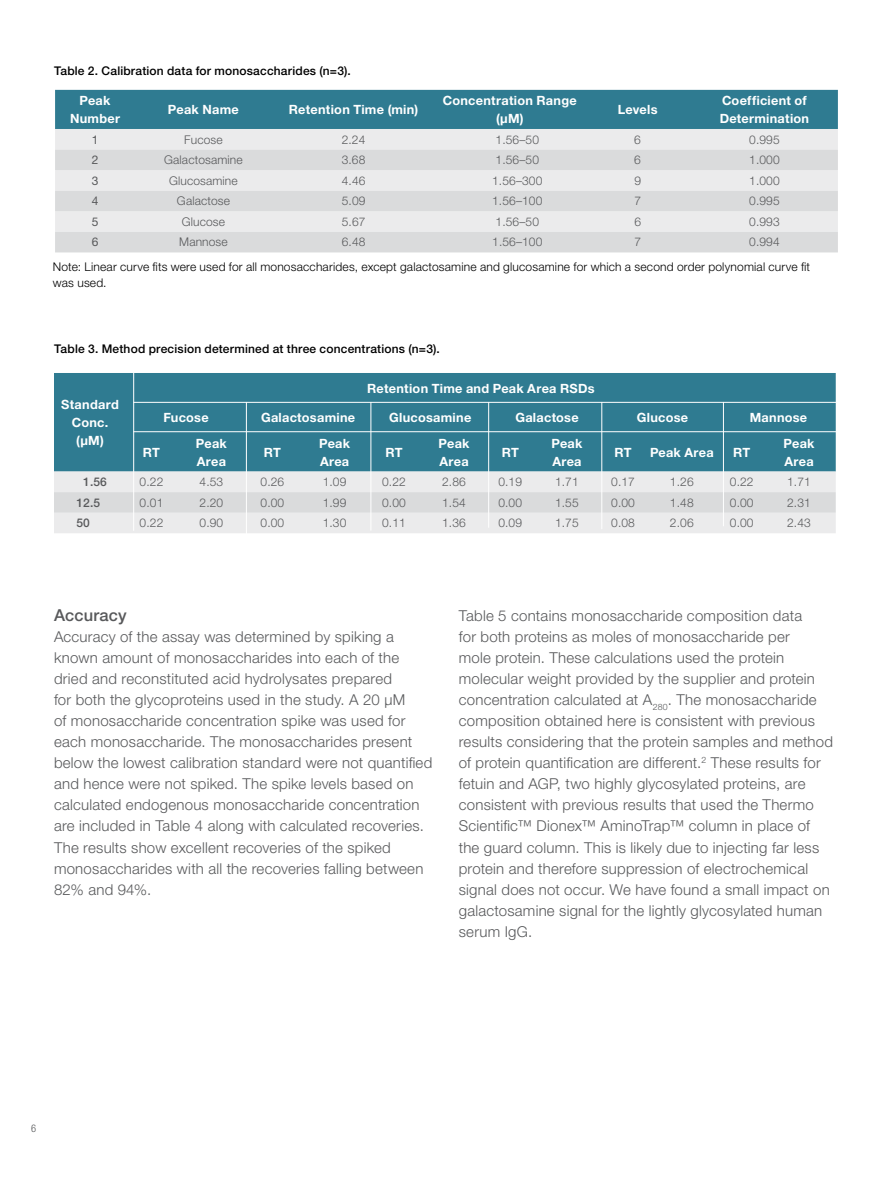
<style>
.page{position:relative;width:893px;height:1187px;background:#fff}
.page>*{position:absolute;margin:0;border:0;box-sizing:border-box;transform-origin:0 0}
.t1{font:500 16.5px "Helvetica Neue LT Std";letter-spacing:.01em;color:#58595b}
.t2{font:300 15px/21px "Helvetica Neue LT Std";letter-spacing:.015em;color:#58595b}
.t3{font:700 12.75px/18px "Helvetica Neue LT Std";letter-spacing:.02em;color:#fff}
.t4{font:300 12px "Helvetica Neue LT Std";letter-spacing:.01em;color:#58595b}
.t5{font:300 12px/15.8px "Helvetica Neue LT Std";letter-spacing:.015em;color:#000}
.t6{font:500 12px "Helvetica Neue LT Std";letter-spacing:.015em;color:#000}
.t7{font:500 12px "Helvetica Neue LT Std";color:#58595b}
.t8{font:12px "Helvetica Neue LT Std";color:#58595b}
.t9{font:300 condensed 10.5px "Helvetica Neue LT Std";color:#58595b}
</style>
<div class="page">
<div style="left:55px;top:90px;width:783px;height:39px;background:#2f7b91"></div>
<div style="left:55px;top:129px;width:783px;height:20px;background:#ebebec"></div>
<svg style="left:55px;top:149px;width:783px;height:103px;background:#e1e1e2"></svg>
<div style="left:54px;top:373px;width:782px;height:98px;background:#2f7b91"></div>
<div style="left:54px;top:471px;width:782px;height:62px;background:#ebebec"></div>
<div style="left:54px;top:492px;width:782px;height:20px;background:#dadbdc"></div>
<hr style="left:133px;top:368px;width:1px;height:162px;background:#fff">
<hr style="left:246px;top:402px;width:1px;height:134px;background:#fff">
<hr style="left:370px;top:402px;width:1px;height:128px;background:#fff">
<hr style="left:488px;top:402px;width:1px;height:125px;background:#fff">
<hr style="left:601px;top:402px;width:1px;height:127px;background:#fff">
<hr style="left:723px;top:402px;width:1px;height:124px;background:#fff">
<hr style="left:133px;top:402px;width:711px;height:1px;background:#fff">
<hr style="left:133px;top:431px;width:711px;height:1px;background:#fff">
<p class="t6" style="left:54px;top:63px;width:298px">Table 2. Calibration data for monosaccharides (n=3).</p>
<p class="t3" style="left:70px;top:91px;width:52px;text-align:center">Peak<br>Number</p>
<p class="t3" style="left:168px;top:100px;width:72px">Peak Name</p>
<p class="t3" style="left:289px;top:100px;width:131px">Retention Time (min)</p>
<p class="t3" style="left:443px;top:91px;width:135px;text-align:center">Concentration Range (µM)</p>
<p class="t3" style="left:618px;top:100px;width:41px">Levels</p>
<p class="t3" style="left:720px;top:91px;width:91px">Coefficient of<br>Determination</p>
<p class="t8" style="left:92px;top:132px;width:8px">1</p>
<p class="t4" style="left:184px;top:132px;width:40px">Fucose</p>
<p class="t4" style="left:342px;top:132px;width:25px">2.24</p>
<p class="t4" style="left:496px;top:132px;width:45px">1.56–50</p>
<p class="t4" style="left:634px;top:132px;width:8px">6</p>
<p class="t4" style="left:749px;top:132px;width:32px">0.995</p>
<p class="t8" style="left:92px;top:153px;width:8px">2</p>
<p class="t4" style="left:164px;top:152px;width:80px">Galactosamine</p>
<p class="t4" style="left:342px;top:152px;width:25px">3.68</p>
<p class="t4" style="left:496px;top:152px;width:45px">1.56–50</p>
<p class="t4" style="left:634px;top:152px;width:8px">6</p>
<p class="t4" style="left:749px;top:152px;width:32px">1.000</p>
<p class="t8" style="left:92px;top:173px;width:8px">3</p>
<p class="t4" style="left:169px;top:173px;width:70px">Glucosamine</p>
<p class="t4" style="left:342px;top:173px;width:25px">4.46</p>
<p class="t4" style="left:492px;top:173px;width:52px">1.56–300</p>
<p class="t4" style="left:634px;top:173px;width:8px">9</p>
<p class="t4" style="left:749px;top:173px;width:32px">1.000</p>
<p class="t8" style="left:92px;top:194px;width:8px">4</p>
<p class="t4" style="left:177px;top:194px;width:54px">Galactose</p>
<p class="t4" style="left:342px;top:194px;width:25px">5.09</p>
<p class="t4" style="left:492px;top:194px;width:52px">1.56–100</p>
<p class="t4" style="left:634px;top:194px;width:8px">7</p>
<p class="t4" style="left:749px;top:194px;width:32px">0.995</p>
<p class="t8" style="left:92px;top:214px;width:8px">5</p>
<p class="t4" style="left:182px;top:214px;width:45px">Glucose</p>
<p class="t4" style="left:342px;top:214px;width:25px">5.67</p>
<p class="t4" style="left:496px;top:214px;width:45px">1.56–50</p>
<p class="t4" style="left:634px;top:214px;width:8px">6</p>
<p class="t4" style="left:749px;top:214px;width:32px">0.993</p>
<p class="t8" style="left:92px;top:235px;width:8px">6</p>
<p class="t4" style="left:179px;top:235px;width:50px">Mannose</p>
<p class="t4" style="left:342px;top:235px;width:25px">6.48</p>
<p class="t4" style="left:492px;top:235px;width:52px">1.56–100</p>
<p class="t4" style="left:634px;top:235px;width:8px">7</p>
<p class="t4" style="left:749px;top:235px;width:32px">0.994</p>
<p class="t5" style="left:53px;top:259px;width:759px">Note: Linear curve fits were used for all monosaccharides, except galactosamine and glucosamine for which a second order polynomial curve fit was used.</p>
<p class="t6" style="left:54px;top:342px;width:387px">Table 3. Method precision determined at three concentrations (n=3).</p>
<p class="t3" style="left:61px;top:395px;width:59px;text-align:center">Standard<br>Conc. (μM)</p>
<p class="t3" style="left:367px;top:379px;width:229px">Retention Time and Peak Area RSDs</p>
<p class="t3" style="left:163px;top:408px;width:47px">Fucose</p>
<p class="t3" style="left:261px;top:408px;width:96px">Galactosamine</p>
<p class="t3" style="left:389px;top:408px;width:84px">Glucosamine</p>
<p class="t3" style="left:515px;top:408px;width:65px">Galactose</p>
<p class="t3" style="left:637px;top:408px;width:53px">Glucose</p>
<p class="t3" style="left:750px;top:408px;width:59px">Mannose</p>
<p class="t3" style="left:143px;top:442px;width:19px">RT</p>
<p class="t3" style="left:196px;top:433px;width:32px">Peak<br>Area</p>
<p class="t3" style="left:264px;top:442px;width:19px">RT</p>
<p class="t3" style="left:319px;top:433px;width:32px">Peak<br>Area</p>
<p class="t3" style="left:385px;top:442px;width:19px">RT</p>
<p class="t3" style="left:439px;top:433px;width:32px">Peak<br>Area</p>
<p class="t3" style="left:502px;top:442px;width:19px">RT</p>
<p class="t3" style="left:551px;top:433px;width:32px">Peak<br>Area</p>
<p class="t3" style="left:614px;top:442px;width:19px">RT</p>
<p class="t3" style="left:650px;top:442px;width:65px">Peak Area</p>
<p class="t3" style="left:733px;top:442px;width:19px">RT</p>
<p class="t3" style="left:784px;top:433px;width:32px">Peak<br>Area</p>
<p class="t7" style="left:83px;top:474px;width:25px">1.56</p>
<p class="t4" style="left:140px;top:474px;width:25px">0.22</p>
<p class="t4" style="left:200px;top:474px;width:25px">4.53</p>
<p class="t4" style="left:261px;top:474px;width:25px">0.26</p>
<p class="t4" style="left:323px;top:474px;width:25px">1.09</p>
<p class="t4" style="left:382px;top:474px;width:25px">0.22</p>
<p class="t4" style="left:442px;top:474px;width:25px">2.86</p>
<p class="t4" style="left:498px;top:474px;width:25px">0.19</p>
<p class="t4" style="left:555px;top:474px;width:25px">1.71</p>
<p class="t4" style="left:611px;top:474px;width:25px">0.17</p>
<p class="t4" style="left:670px;top:474px;width:25px">1.26</p>
<p class="t4" style="left:730px;top:474px;width:25px">0.22</p>
<p class="t4" style="left:787px;top:474px;width:25px">1.71</p>
<p class="t7" style="left:76px;top:495px;width:25px">12.5</p>
<p class="t4" style="left:140px;top:495px;width:25px">0.01</p>
<p class="t4" style="left:200px;top:495px;width:25px">2.20</p>
<p class="t4" style="left:261px;top:495px;width:25px">0.00</p>
<p class="t4" style="left:323px;top:495px;width:25px">1.99</p>
<p class="t4" style="left:382px;top:495px;width:25px">0.00</p>
<p class="t4" style="left:442px;top:495px;width:25px">1.54</p>
<p class="t4" style="left:498px;top:495px;width:25px">0.00</p>
<p class="t4" style="left:555px;top:495px;width:25px">1.55</p>
<p class="t4" style="left:611px;top:495px;width:25px">0.00</p>
<p class="t4" style="left:670px;top:495px;width:25px">1.48</p>
<p class="t4" style="left:730px;top:495px;width:25px">0.00</p>
<p class="t4" style="left:787px;top:495px;width:25px">2.31</p>
<p class="t7" style="left:76px;top:516px;width:15px">50</p>
<p class="t4" style="left:140px;top:515px;width:25px">0.22</p>
<p class="t4" style="left:200px;top:515px;width:25px">0.90</p>
<p class="t4" style="left:261px;top:515px;width:25px">0.00</p>
<p class="t4" style="left:323px;top:515px;width:25px">1.30</p>
<p class="t4" style="left:382px;top:515px;width:25px">0.11</p>
<p class="t4" style="left:442px;top:515px;width:25px">1.36</p>
<p class="t4" style="left:498px;top:515px;width:25px">0.09</p>
<p class="t4" style="left:555px;top:515px;width:25px">1.75</p>
<p class="t4" style="left:611px;top:515px;width:25px">0.08</p>
<p class="t4" style="left:670px;top:515px;width:25px">2.06</p>
<p class="t4" style="left:730px;top:515px;width:25px">0.00</p>
<p class="t4" style="left:787px;top:515px;width:25px">2.43</p>
<p class="t1" style="left:54px;top:605px;width:74px">Accuracy</p>
<p class="t2" style="left:54px;top:626px;width:380px">Accuracy of the assay was determined by spiking a known amount of monosaccharides into each of the dried and reconstituted acid hydrolysates prepared<br>for both the glycoproteins used in the study. A 20 µM<br>of monosaccharide concentration spike was used for each monosaccharide. The monosaccharides present below the lowest calibration standard were not quantified and hence were not spiked. The spike levels based on calculated endogenous monosaccharide concentration are included in Table 4 along with calculated recoveries.<br>The results show excellent recoveries of the spiked monosaccharides with all the recoveries falling between 82% and 94%.</p>
<p class="t2" style="left:459px;top:605px;width:376px">Table 5 contains monosaccharide composition data<br>for both proteins as moles of monosaccharide per<br>mole protein. These calculations used the protein molecular weight provided by the supplier and protein concentration calculated at A<sub>280</sub>. The monosaccharide composition obtained here is consistent with previous results considering that the protein samples and method of protein quantification are different.<sup>2</sup> These results for fetuin and AGP, two highly glycosylated proteins, are consistent with previous results that used the Thermo Scientific™ Dionex™ AminoTrap™ column in place of the guard column. This is likely due to injecting far less protein and therefore suppression of electrochemical signal does not occur. We have found a small impact on galactosamine signal for the lightly glycosylated human serum IgG.</p>
<p class="t9" style="left:31px;top:1122px;width:7px">6</p>
</div>
